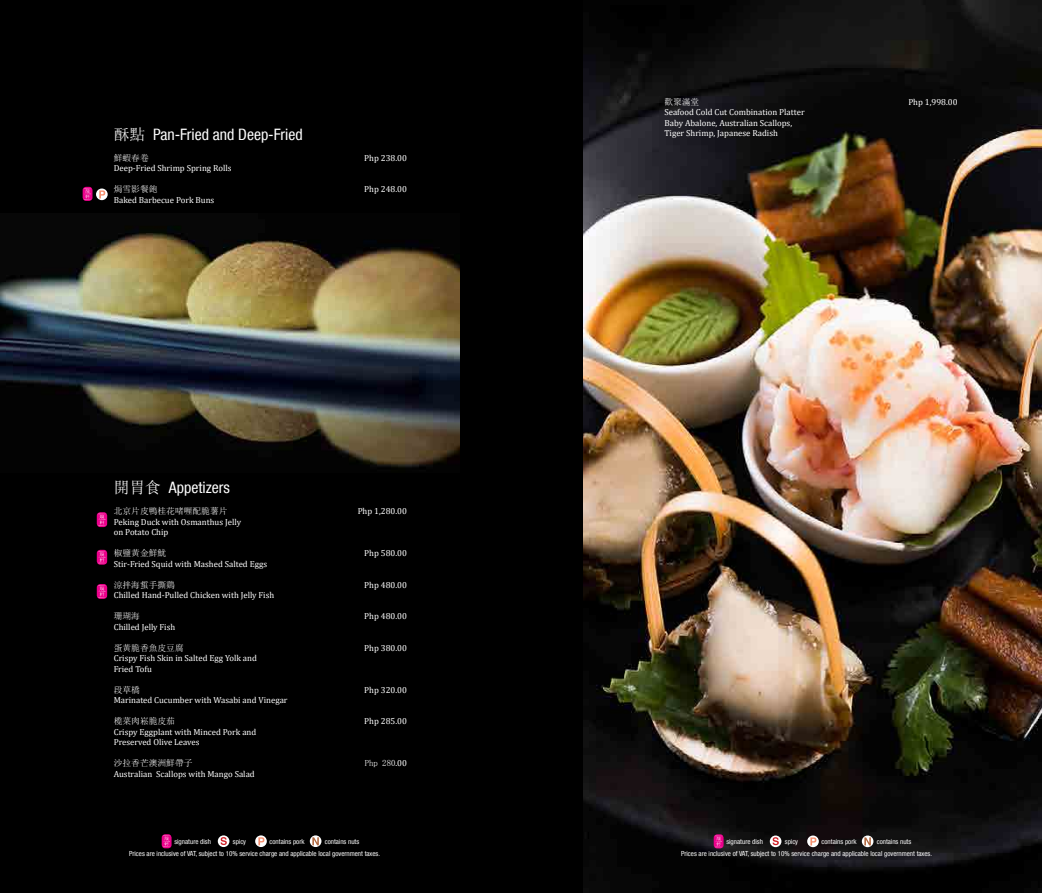
<style>
.page{position:relative;width:1042px;height:893px;background:#fff}
.page>*{position:absolute;margin:0;border:0;box-sizing:border-box;transform-origin:0 0}
.t1{font:condensed 15.75px "Helvetica Neue LT Com";color:#fff}
.t2{font:8.75px/10.5px "Cambria";color:#fff}
.t3{font:8.75px "Sim Sun";color:#fff}
.t4{font:condensed 7px/12.7px "Helvetica Neue LT Com";color:#fff}
.s1{font-family:"Sim Sun";font-stretch:normal}
.s2{font-family:"Cambria"}
</style>
<div class="page">
<div style="left:521px;top:0;width:80px;height:893px;background:#000"></div>
<img style="left:583px;top:0;width:459px;height:893px">
<svg style="left:714px;top:834px;width:9px;height:14px"></svg>
<svg style="left:715px;top:836px;width:9px;height:12px"></svg>
<svg style="left:807px;top:835px;width:12px;height:12px"></svg>
<svg style="left:810px;top:837px;width:6px;height:8px"></svg>
<svg style="left:862px;top:835px;width:11px;height:12px"></svg>
<svg style="left:864px;top:837px;width:7px;height:8px"></svg>
<svg style="left:770px;top:835px;width:11px;height:12px"></svg>
<svg style="left:772px;top:837px;width:8px;height:9px"></svg>
<div style="left:0;top:0;width:527px;height:893px;background:#000"></div>
<div style="left:162px;top:834px;width:10px;height:14px;background:#ec008b;border-radius:4px"></div>
<svg style="left:163px;top:835px;width:7px;height:13px"></svg>
<svg style="left:255px;top:835px;width:12px;height:12px"></svg>
<svg style="left:258px;top:837px;width:6px;height:8px"></svg>
<svg style="left:310px;top:835px;width:11px;height:12px"></svg>
<svg style="left:312px;top:837px;width:7px;height:8px"></svg>
<svg style="left:218px;top:835px;width:11px;height:12px"></svg>
<svg style="left:221px;top:837px;width:6px;height:8px"></svg>
<img style="left:0;top:226px;width:459px;height:242px">
<svg style="left:97px;top:550px;width:10px;height:15px"></svg>
<svg style="left:98px;top:551px;width:8px;height:13px"></svg>
<svg style="left:97px;top:584px;width:10px;height:15px"></svg>
<svg style="left:98px;top:585px;width:8px;height:13px"></svg>
<svg style="left:97px;top:512px;width:10px;height:15px"></svg>
<svg style="left:98px;top:514px;width:8px;height:12px"></svg>
<svg style="left:96px;top:189px;width:12px;height:11px"></svg>
<svg style="left:99px;top:190px;width:6px;height:8px"></svg>
<svg style="left:83px;top:187px;width:9px;height:14px"></svg>
<svg style="left:84px;top:188px;width:7px;height:12px"></svg>
<h1 class="t1" style="left:114px;top:125px;width:190px"><span class="s1">酥點</span> Pan-Fried and Deep-Fried</h1>
<p class="t3" style="left:114px;top:153px;width:36px">鮮蝦春卷</p>
<p class="t2" style="left:364px;top:153px;width:44px">Php 238.00</p>
<p class="t2" style="left:114px;top:163px;width:119px">Deep-Fried Shrimp Spring Rolls</p>
<p class="t3" style="left:114px;top:185px;width:45px">焗雪影餐飽</p>
<p class="t2" style="left:364px;top:184px;width:44px">Php 248.00</p>
<p class="t2" style="left:114px;top:195px;width:102px">Baked Barbecue Pork Buns</p>
<h1 class="t1" style="left:114px;top:478px;width:118px"><span class="s1">開胃食</span> Appetizers</h1>
<p class="t3" style="left:114px;top:507px;width:115px">北京片皮鴨桂花啫喱配脆薯片</p>
<p class="t2" style="left:358px;top:506px;width:51px">Php 1,280.00</p>
<p class="t2" style="left:114px;top:517px;width:129px">Peking Duck with Osmanthus Jelly on Potato Chip</p>
<p class="t3" style="left:114px;top:549px;width:54px">椒鹽黃金鮮魷</p>
<p class="t2" style="left:364px;top:548px;width:44px">Php 580.00</p>
<p class="t2" style="left:114px;top:559px;width:155px">Stir-Fried Squid with Mashed Salted Eggs</p>
<p class="t3" style="left:114px;top:580px;width:63px">涼拌海蜇手撕鷄</p>
<p class="t2" style="left:364px;top:580px;width:44px">Php 480.00</p>
<p class="t2" style="left:114px;top:590px;width:162px">Chilled Hand-Pulled Chicken with Jelly Fish</p>
<p class="t3" style="left:114px;top:612px;width:28px">珊瑚海</p>
<p class="t2" style="left:364px;top:611px;width:44px">Php 480.00</p>
<p class="t2" style="left:114px;top:622px;width:63px">Chilled Jelly Fish</p>
<p class="t3" style="left:114px;top:643px;width:71px">蛋黃脆香魚皮豆腐</p>
<p class="t2" style="left:364px;top:643px;width:44px">Php 380.00</p>
<p class="t2" style="left:114px;top:653px;width:145px">Crispy Fish Skin in Salted Egg Yolk and<br>Fried Tofu</p>
<p class="t3" style="left:114px;top:685px;width:28px">段草橋</p>
<p class="t2" style="left:364px;top:685px;width:44px">Php 320.00</p>
<p class="t2" style="left:114px;top:695px;width:175px">Marinated Cucumber with Wasabi and Vinegar</p>
<p class="t3" style="left:114px;top:717px;width:63px">榄菜肉崧脆皮茄</p>
<p class="t2" style="left:364px;top:716px;width:44px">Php 285.00</p>
<p class="t2" style="left:114px;top:727px;width:144px">Crispy Eggplant with Minced Pork and<br>Preserved Olive Leaves</p>
<p class="t3" style="left:114px;top:759px;width:80px">沙拉香芒澳洲鮮帶子</p>
<p class="t3" style="left:365px;top:759px;width:44px">Php 280<span class="s2">.00</span></p>
<p class="t2" style="left:114px;top:769px;width:143px">Australian Scallops with Mango Salad</p>
<p class="t4" style="left:174px;top:835px;width:38px">signature dish</p>
<p class="t4" style="left:233px;top:835px;width:15px">spicy</p>
<p class="t4" style="left:269px;top:835px;width:36px">contains pork</p>
<p class="t4" style="left:325px;top:835px;width:36px">contains nuts</p>
<p class="t4" style="left:129px;top:847px;width:252px">Prices are inclusive of VAT, subject to 10% service charge and applicable local government taxes.</p>
<p class="t3" style="left:664px;top:97px;width:36px">歡聚滿堂</p>
<p class="t2" style="left:908px;top:97px;width:51px">Php 1,998.00</p>
<p class="t2" style="left:664px;top:107px;width:142px">Seafood Cold Cut Combination Platter<br>Baby Abalone, Australian Scallops,<br>Tiger Shrimp, Japanese Radish</p>
<p class="t4" style="left:681px;top:835px;width:255px;text-indent:103px">contains nuts contains pork<br>*Prices are inclusive of VAT, subjec to 10% service charge and a plicable local governmen taxes.</p>
<p class="t4" style="left:726px;top:835px;width:38px">signature dish</p>
<p class="t4" style="left:785px;top:835px;width:15px">spicy</p>
<p class="t4" style="left:876px;top:835px;width:36px">contains nuts</p>
<p class="t4" style="left:729px;top:835px;width:36px">contains pork</p>
<p class="t4" style="left:681px;top:847px;width:252px">Prices are inclusive of VAT, subject to 10% service charge and applicable local government taxes.</p>
</div>
